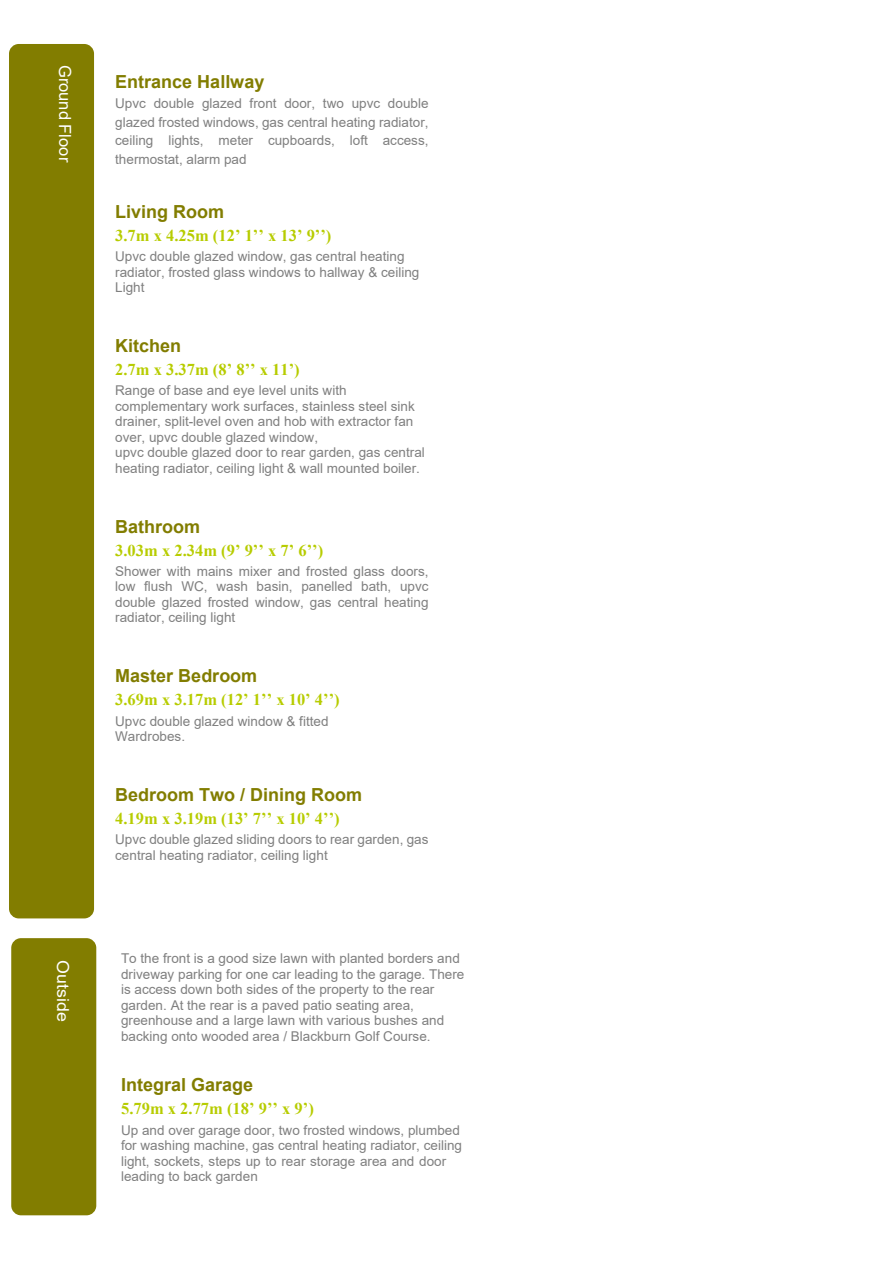
<style>
.page{position:relative;width:893px;height:1263px;background:#fff}
.page>*{position:absolute;margin:0;border:0;box-sizing:border-box;transform-origin:0 0}
.t1{font:700 18px "Arial";color:#827d00}
.t2{font:16.65px "Arial";color:#fff}
.t3{font:700 16.5px "Times New Roman";color:#b7cc00}
.t4{font:16.5px "Arial";color:#fff;scale:1.07 1}
.t5{font:13.5px/15.5px "Arial";color:#7f7f7f}
</style>
<div class="page">
<div style="left:9px;top:44px;width:85px;height:874px;background:#827d00;border-radius:10px"></div>
<div style="left:11px;top:938px;width:85px;height:277px;background:#827d00;border-radius:10px"></div>
<p class="t2" style="left:71px;top:65px;width:99px;rotate:90deg">Ground Floor</p>
<h1 class="t1" style="left:115px;top:74px;width:151px">Entrance Hallway</h1>
<p class="t5" style="left:115px;top:95px;width:315px;line-height:18.6px;text-align:justify">Upvc double glazed front door, two upvc double glazed frosted windows, gas central heating radiator, ceiling lights, meter cupboards, loft access, thermostat, alarm pad</p>
<h1 class="t1" style="left:115px;top:204px;width:110px">Living Room</h1>
<p class="t3" style="left:115px;top:230px;width:218px">3.7m x 4.25m (12’ 1’’ x 13’ 9’’)</p>
<p class="t5" style="left:115px;top:250px;width:306px">Upvc double glazed window, gas central heating radiator, frosted glass windows to hallway &amp; ceiling<br>Light</p>
<h1 class="t1" style="left:115px;top:339px;width:68px">Kitchen</h1>
<p class="t3" style="left:115px;top:364px;width:186px">2.7m x 3.37m (8’ 8’’ x 11’)</p>
<p class="t5" style="left:115px;top:384px;width:311px">Range of base and eye level units with complementary work surfaces, stainless steel sink drainer, split-level oven and hob with extractor fan over, upvc double glazed window,<br>upvc double glazed door to rear garden, gas central heating radiator, ceiling light &amp; wall mounted boiler.</p>
<h1 class="t1" style="left:115px;top:519px;width:87px">Bathroom</h1>
<p class="t3" style="left:115px;top:544px;width:209px">3.03m x 2.34m (9’ 9’’ x 7’ 6’’)</p>
<p class="t5" style="left:115px;top:565px;width:315px;text-align:justify">Shower with mains mixer and frosted glass doors, low flush WC, wash basin, panelled bath, upvc double glazed frosted window, gas central heating radiator, ceiling light</p>
<h1 class="t1" style="left:115px;top:669px;width:144px">Master Bedroom</h1>
<p class="t3" style="left:115px;top:694px;width:226px">3.69m x 3.17m (12’ 1’’ x 10’ 4’’)</p>
<p class="t5" style="left:115px;top:714px;width:215px">Upvc double glazed window &amp; fitted<br>Wardrobes.</p>
<h1 class="t1" style="left:115px;top:788px;width:248px">Bedroom Two / Dining Room</h1>
<p class="t3" style="left:115px;top:813px;width:226px">4.19m x 3.19m (13’ 7’’ x 10’ 4’’)</p>
<p class="t5" style="left:115px;top:833px;width:315px">Upvc double glazed sliding doors to rear garden, gas central heating radiator, ceiling light</p>
<p class="t4" style="left:69px;top:960px;width:59px;rotate:90deg">Outside</p>
<p class="t5" style="left:121px;top:952px;width:345px">To the front is a good size lawn with planted borders and driveway parking for one car leading to the garage. There is access down both sides of the property to the rear garden. At the rear is a paved patio seating area, greenhouse and a large lawn with various bushes and backing onto wooded area / Blackburn Golf Course.</p>
<h1 class="t1" style="left:121px;top:1078px;width:134px">Integral Garage</h1>
<p class="t3" style="left:121px;top:1103px;width:194px">5.79m x 2.77m (18’ 9’’ x 9’)</p>
<p class="t5" style="left:121px;top:1123px;width:342px">Up and over garage door, two frosted windows, plumbed for washing machine, gas central heating radiator, ceiling light, sockets, steps up to rear storage area and door leading to back garden</p>
</div>
